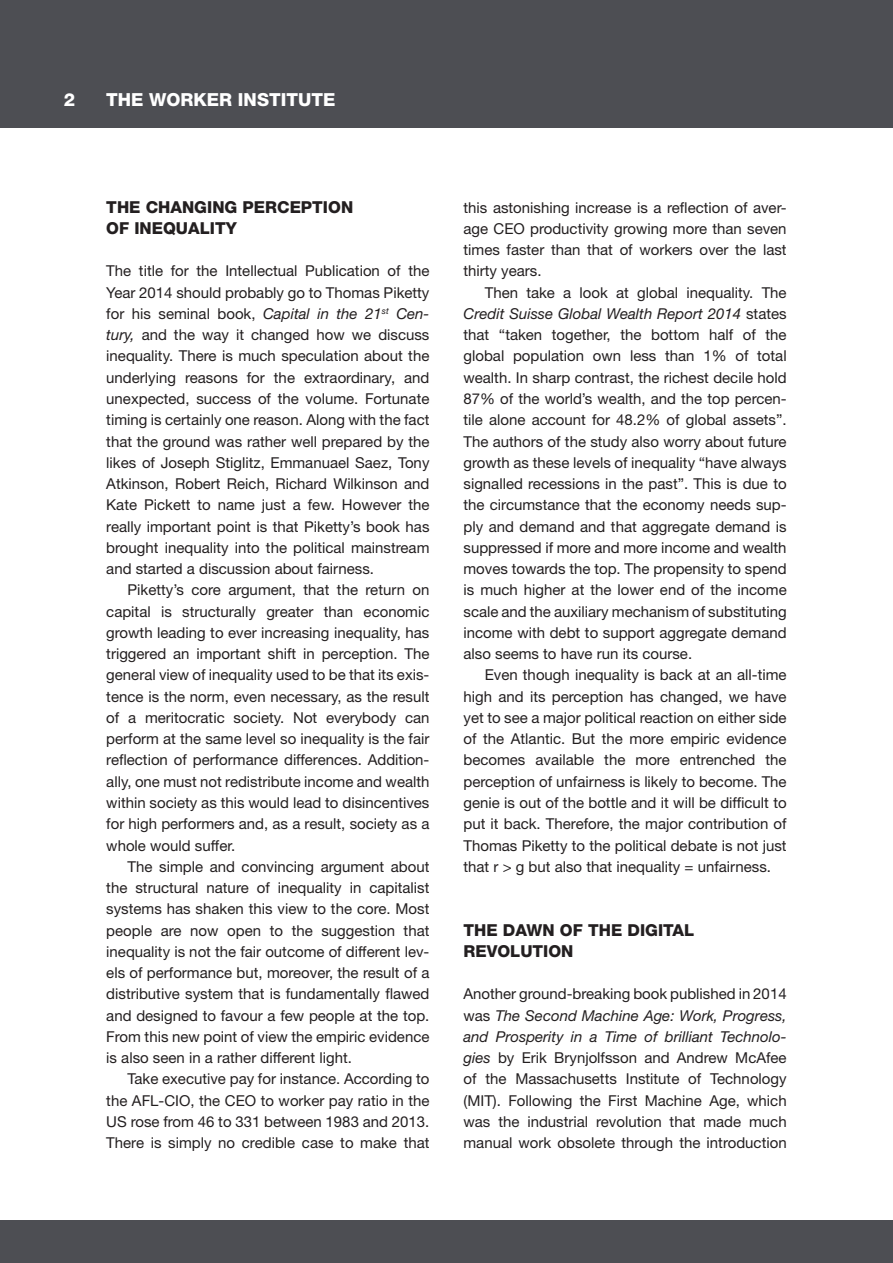
<style>
.page{position:relative;width:893px;height:1263px;background:#fff}
.page>*{position:absolute;margin:0;border:0;box-sizing:border-box;transform-origin:0 0}
.t1{font:800 18px "Helvetica Neue LT Std";color:#fff}
.Subheading{font:800 16.5px/21.3px "Helvetica Neue LT Std";color:#231f20}
.Helvetica_Body_2nd{font:15px/21.3px "Helvetica Neue LT Std";color:#231f20;text-align:justify}
.Helvetica_Body_1st{font:15px/21.3px "Helvetica Neue LT Std";color:#231f20;text-align:justify}
.s1{font-style:italic}
</style>
<div class="page">
<div style="left:0;top:1220px;width:893px;height:43px;background:#4d4e53"></div>
<div style="left:0;top:0;width:893px;height:128px;background:#4d4e53"></div>
<p class="t1" style="left:64px;top:89px;width:13px">2</p>
<p class="t1" style="left:106px;top:89px;width:231px">THE WORKER INSTITUTE</p>
<p class="Subheading" style="left:106px;top:196px;width:248px">THE CHANGING PERCEPTION<br>OF INEQUALITY</p>
<p class="Helvetica_Body_1st" style="left:106px;top:260px;width:325px">The title for the Intellectual Publication of the Year 2014 should probably go to Thomas Piketty for his seminal book, <span class="s1">Capital in the 21</span><sup>st</sup> <span class="s1">Cen&shy;tury,</span> and the way it changed how we discuss inequality. There is much speculation about the underlying reasons for the extraordinary, and unexpected, success of the volume. Fortunate timing is certainly one reason. Along with the fact that the ground was rather well prepared by the likes of Joseph Stiglitz, Emmanuael Saez, Tony Atkinson, Robert Reich, Richard Wilkinson and Kate Pickett to name just a few. However the really important point is that Piketty’s book has brought inequality into the political mainstream and started a discussion about fairness.</p>
<p class="Helvetica_Body_2nd" style="left:106px;top:579px;width:325px;text-indent:21px">Piketty’s core argument, that the return on capital is structurally greater than economic growth leading to ever increasing inequality, has triggered an important shift in perception. The general view of inequality used to be that its exis&shy;tence is the norm, even necessary, as the result of a meritocratic society. Not everybody can perform at the same level so inequality is the fair reflection of performance differences. Addition&shy;ally, one must not redistribute income and wealth within society as this would lead to disincentives for high performers and, as a result, society as a whole would suffer.</p>
<p class="Helvetica_Body_2nd" style="left:106px;top:855px;width:325px;text-indent:21px">The simple and convincing argument about the structural nature of inequality in capitalist systems has shaken this view to the core. Most people are now open to the suggestion that inequality is not the fair outcome of different lev&shy;els of performance but, moreover, the result of a distributive system that is fundamentally flawed and designed to favour a few people at the top.<br>From this new point of view the empiric evidence is also seen in a rather different light.</p>
<p class="Helvetica_Body_2nd" style="left:106px;top:1068px;width:325px;text-indent:21px">Take executive pay for instance. According to the AFL-CIO, the CEO to worker pay ratio in the US rose from 46 to 331 between 1983 and 2013.<br>There is simply no credible case to make that</p>
<p class="Helvetica_Body_2nd" style="left:463px;top:196px;width:325px">this astonishing increase is a reflection of aver&shy;age CEO productivity growing more than seven times faster than that of workers over the last thirty years.</p>
<p class="Helvetica_Body_2nd" style="left:463px;top:281px;width:325px;text-indent:21px">Then take a look at global inequality. The <span class="s1">Credit Suisse Global Wealth Report 2014</span> states that “taken together, the bottom half of the global population own less than 1% of total wealth. In sharp contrast, the richest decile hold 87% of the world’s wealth, and the top percen&shy;tile alone account for 48.2% of global assets”.<br>The authors of the study also worry about future growth as these levels of inequality “have always signalled recessions in the past”. This is due to the circumstance that the economy needs sup&shy;ply and demand and that aggregate demand is suppressed if more and more income and wealth moves towards the top. The propensity to spend is much higher at the lower end of the income scale and the auxiliary mechanism of substituting income with debt to support aggregate demand also seems to have run its course.</p>
<p class="Helvetica_Body_2nd" style="left:463px;top:664px;width:325px;text-indent:21px">Even though inequality is back at an all-time high and its perception has changed, we have yet to see a major political reaction on either side of the Atlantic. But the more empiric evidence becomes available the more entrenched the perception of unfairness is likely to become. The genie is out of the bottle and it will be difficult to put it back. Therefore, the major contribution of Thomas Piketty to the political debate is not just that r &gt; g but also that inequality = unfairness.</p>
<p class="Subheading" style="left:463px;top:919px;width:232px">THE DAWN OF THE DIGITAL<br>REVOLUTION</p>
<p class="Helvetica_Body_1st" style="left:463px;top:983px;width:325px">Another ground-breaking book published in 2014 was <span class="s1">The Second Machine Age: Work, Progress, and Prosperity in a Time of brilliant Technolo&shy;gies</span> by Erik Brynjolfsson and Andrew McAfee of the Massachusetts Institute of Technology (MIT). Following the First Machine Age, which was the industrial revolution that made much manual work obsolete through the introduction</p>
</div>
